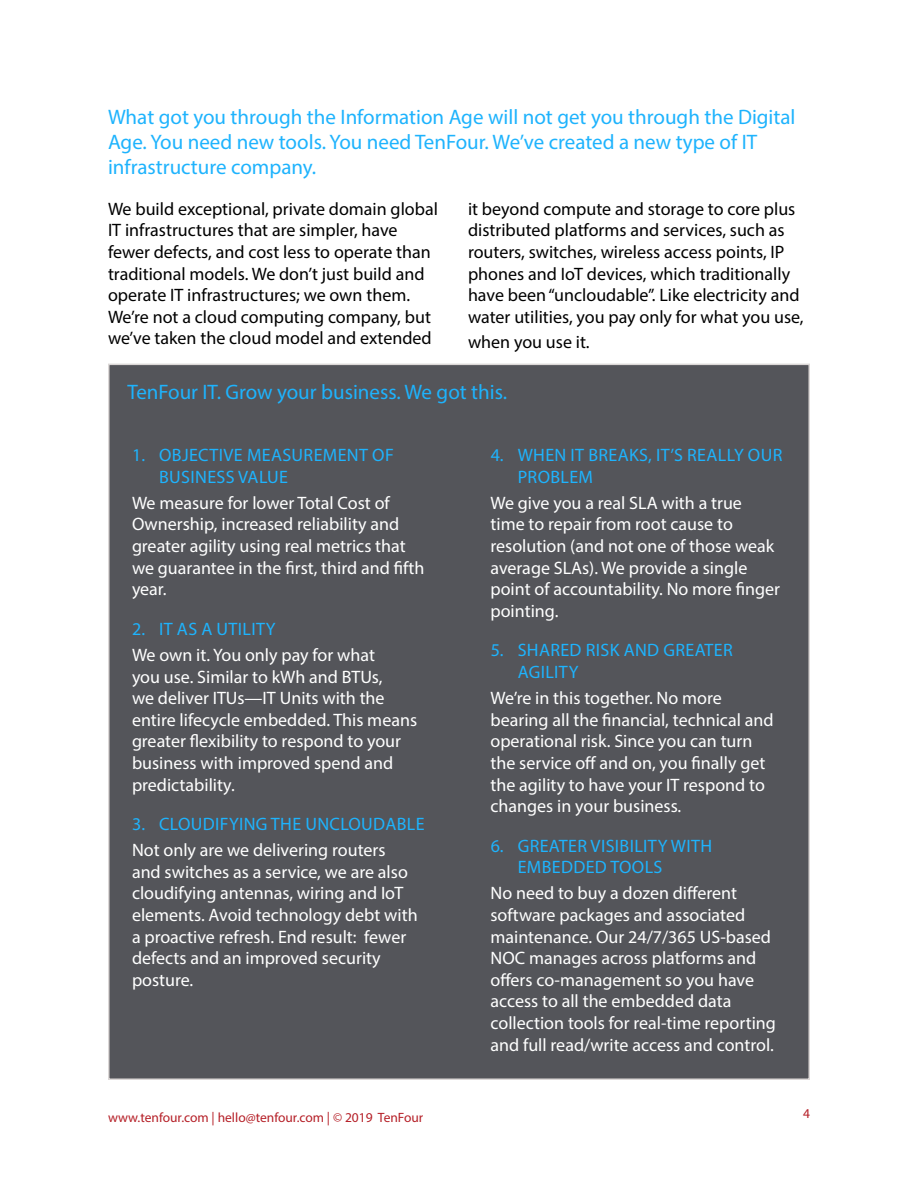
<style>
.page{position:relative;width:918px;height:1188px;background:#fff}
.page>*{position:absolute;margin:0;border:0;box-sizing:border-box;transform-origin:0 0}
.t1{font:21px/25.2px "Myriad Pro";color:#1eb3fd}
.t2{font:18px/21.6px "Myriad Pro";color:#fff}
.t3{font:18px/21.6px "Myriad Pro";color:#000}
.t4{font:18px/21.6px "Myriad Pro";letter-spacing:.02em;color:#1eb3fd}
.t5{font:13.5px "Myriad Pro";color:#b51f27}
</style>
<div class="page">
<div style="left:108px;top:364px;width:702px;height:716px;background:#54555a;border:2px solid #dcd8d7"></div>
<p class="t1" style="left:108px;top:104px;width:689px">What got you through the Information Age will not get you through the Digital<br>Age. You need new tools. You need TenFour. We’ve created a new type of IT infrastructure company.</p>
<p class="t3" style="left:108px;top:198px;width:332px">We build exceptional, private domain global IT infrastructures that are simpler, have fewer defects, and cost less to operate than traditional models. We don’t just build and operate IT infrastructures; we own them.<br>We’re not a cloud computing company, but we’ve taken the cloud model and extended</p>
<p class="t3" style="left:468px;top:198px;width:337px">it beyond compute and storage to core plus distributed platforms and services, such as routers, switches, wireless access points, IP phones and IoT devices, which traditionally have been “uncloudable”. Like electricity and water utilities, you pay only for what you use,</p>
<p class="t3" style="left:468px;top:331px;width:123px">when you use it.</p>
<p class="t1" style="left:128px;top:379px;width:381px">TenFour IT. Grow your business. We got this.</p>
<p class="t4" style="left:159px;top:444px;width:236px;text-indent:-27px">1. OBJECTIVE MEASUREMENT OF<br>BUSINESS VALUE</p>
<p class="t2" style="left:132px;top:492px;width:294px">We measure for lower Total Cost of<br>Ownership, increased reliability and greater agility using real metrics that we guarantee in the first, third and fifth year.</p>
<p class="t4" style="left:132px;top:618px;width:145px">2. IT AS A UTILITY</p>
<p class="t2" style="left:132px;top:644px;width:287px">We own it. You only pay for what<br>you use. Similar to kWh and BTUs,<br>we deliver ITUs—IT Units with the entire lifecycle embedded. This means greater flexibility to respond to your business with improved spend and predictability.</p>
<p class="t4" style="left:132px;top:813px;width:294px">3. CLOUDIFYING THE UNCLOUDABLE</p>
<p class="t2" style="left:132px;top:839px;width:287px">Not only are we delivering routers and switches as a service, we are also cloudifying antennas, wiring and IoT elements. Avoid technology debt with a proactive refresh. End result: fewer defects and an improved security posture.</p>
<p class="t4" style="left:518px;top:444px;width:266px;text-indent:-27px">4. WHEN IT BREAKS, IT’S REALLY OUR<br>PROBLEM</p>
<p class="t2" style="left:490px;top:492px;width:291px">We give you a real SLA with a true time to repair from root cause to resolution (and not one of those weak average SLAs). We provide a single point of accountability. No more finger pointing.</p>
<p class="t4" style="left:518px;top:639px;width:217px;text-indent:-27px">5. SHARED RISK AND GREATER<br>AGILITY</p>
<p class="t2" style="left:490px;top:687px;width:285px">We’re in this together. No more bearing all the financial, technical and operational risk. Since you can turn the service off and on, you finally get the agility to have your IT respond to changes in your business.</p>
<p class="t4" style="left:518px;top:835px;width:196px;text-indent:-27px">6. GREATER VISIBILITY WITH<br>EMBEDDED TOOLS</p>
<p class="t2" style="left:490px;top:882px;width:287px">No need to buy a dozen different software packages and associated maintenance. Our 24/7/365 US-based NOC manages across platforms and offers co-management so you have access to all the embedded data collection tools for real-time reporting and full read/write access and control.</p>
<p class="t5" style="left:108px;top:1109px;width:317px">www.tenfour.com | hello@tenfour.com | © 2019 TenFour</p>
<p class="t5" style="left:803px;top:1106px;width:8px">4</p>
</div>
